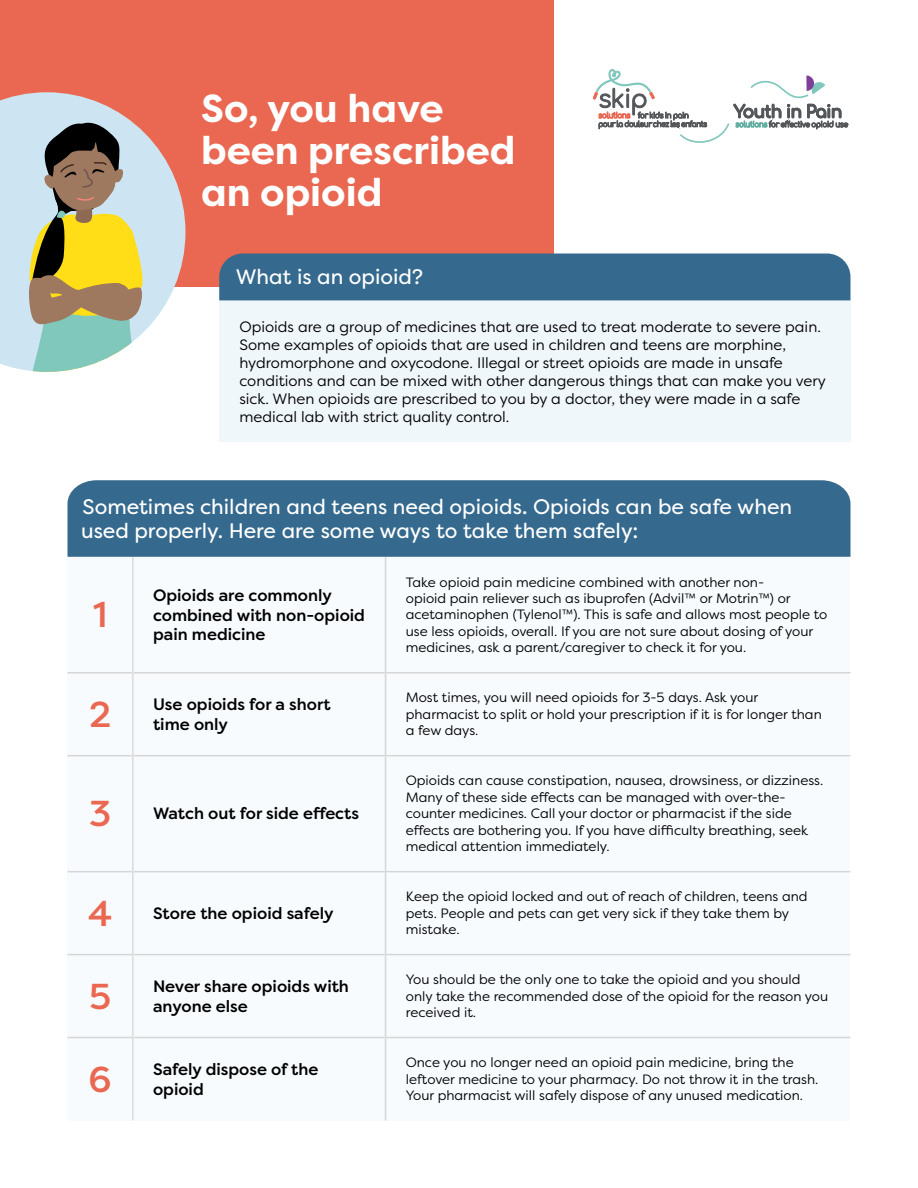
<style>
.page{position:relative;width:918px;height:1188px;background:#fff}
.page>*{position:absolute;margin:0;border:0;box-sizing:border-box;transform-origin:0 0}
.t1{font:700 39px/42px "Filson Pro";color:#fff}
.t2{font:500 36px "Filson Pro";color:#ea6852}
.t3{font:21px/24px "Filson Pro";color:#fff}
.t4{font:500 16.5px/19.5px "Filson Pro";color:#000}
.t5{font:15px/18px "Filson Pro";color:#000}
.t6{font:13.5px/16.5px "Filson Pro";color:#000}
.s1{font-size:36px;color:#ea6852}
</style>
<div class="page">
<div style="left:0;top:0;width:554px;height:287px;background:#ea6852"></div>
<div style="left:68px;top:557px;width:782px;height:563px;background:#f7fbfd"></div>
<hr style="left:385px;top:557px;width:1px;height:115px;background:#d6d6d6">
<hr style="left:68px;top:672px;width:64px;height:2px;background:#d6d6d6">
<hr style="left:134px;top:672px;width:252px;height:2px;background:#d6d6d6">
<hr style="left:386px;top:672px;width:464px;height:2px;background:#d6d6d6">
<hr style="left:385px;top:673px;width:1px;height:82px;background:#d6d6d6">
<hr style="left:68px;top:755px;width:64px;height:1px;background:#d6d6d6">
<hr style="left:134px;top:755px;width:252px;height:1px;background:#d6d6d6">
<hr style="left:386px;top:755px;width:464px;height:1px;background:#d6d6d6">
<hr style="left:385px;top:756px;width:1px;height:115px;background:#d6d6d6">
<hr style="left:68px;top:871px;width:64px;height:1px;background:#d6d6d6">
<hr style="left:134px;top:871px;width:252px;height:1px;background:#d6d6d6">
<hr style="left:386px;top:871px;width:464px;height:1px;background:#d6d6d6">
<hr style="left:385px;top:872px;width:1px;height:82px;background:#d6d6d6">
<hr style="left:68px;top:954px;width:64px;height:1px;background:#d6d6d6">
<hr style="left:134px;top:954px;width:252px;height:1px;background:#d6d6d6">
<hr style="left:386px;top:954px;width:464px;height:1px;background:#d6d6d6">
<hr style="left:385px;top:955px;width:1px;height:82px;background:#d6d6d6">
<hr style="left:68px;top:1037px;width:64px;height:1px;background:#d6d6d6">
<hr style="left:134px;top:1037px;width:252px;height:1px;background:#d6d6d6">
<hr style="left:386px;top:1037px;width:464px;height:1px;background:#d6d6d6">
<hr style="left:385px;top:1038px;width:1px;height:82px;background:#d6d6d6">
<hr style="left:132px;top:557px;width:2px;height:116px;background:#dbdbdb">
<hr style="left:132px;top:673px;width:2px;height:83px;background:#dbdbdb">
<hr style="left:132px;top:756px;width:2px;height:116px;background:#dbdbdb">
<hr style="left:132px;top:872px;width:2px;height:83px;background:#dbdbdb">
<hr style="left:132px;top:955px;width:2px;height:83px;background:#dbdbdb">
<hr style="left:132px;top:1038px;width:2px;height:82px;background:#dbdbdb">
<div style="left:219px;top:300px;width:631px;height:142px;background:#f0f7fb"></div>
<svg style="left:593px;top:69px;width:255px;height:74px"></svg>
<svg style="left:0;top:92px;width:185px;height:273px;fill:#cde5f2"></svg>
<svg style="left:4px;top:121px;width:151px;height:251px;background:#b2b799"></svg>
<div style="left:219px;top:254px;width:631px;height:46px;background:#356a8e"></div>
<div style="left:68px;top:480px;width:783px;height:77px;background:#356a8e"></div>
<h1 class="t1" style="left:201px;top:88px;width:316px">So, you have been prescribed an opioid</h1>
<h3 class="t3" style="left:236px;top:265px;width:189px">What is an opioid?</h3>
<p class="t5" style="left:239px;top:317px;width:588px">Opioids are a group of medicines that are used to treat moderate to severe pain.<br>Some examples of opioids that are used in children and teens are morphine, hydromorphone and oxycodone. Illegal or street opioids are made in unsafe conditions and can be mixed with other dangerous things that can make you very sick. When opioids are prescribed to you by a doctor, they were made in a safe medical lab with strict quality control.</p>
<h3 class="t3" style="left:81px;top:494px;width:713px">Sometimes children and teens need opioids. Opioids can be safe when used properly. Here are some ways to take them safely:</h3>
<h2 class="t2" style="left:93px;top:590px;width:16px">1</h2>
<p class="t4" style="left:153px;top:585px;width:213px">Opioids are commonly combined with non-opioid pain medicine</p>
<p class="t6" style="left:406px;top:573px;width:423px">Take opioid pain medicine combined with another non-<br>opioid pain reliever such as ibuprofen (Advil™ or Motrin™) or acetaminophen (Tylenol™). This is safe and allows most people to use less opioids, overall. If you are not sure about dosing of your medicines, ask a parent/caregiver to check it for you.</p>
<h2 class="t2" style="left:89px;top:689px;width:24px">2</h2>
<p class="t4" style="left:153px;top:694px;width:179px">Use opioids for a short time only</p>
<p class="t6" style="left:406px;top:689px;width:418px">Most times, you will need opioids for 3-5 days. Ask your pharmacist to split or hold your prescription if it is for longer than a few days.</p>
<p class="t4" style="left:89px;top:804px;width:271px"><span class="s1">3</span> Watch out for side effects</p>
<p class="t6" style="left:406px;top:772px;width:419px">Opioids can cause constipation, nausea, drowsiness, or dizziness.<br>Many of these side effects can be managed with over-the&shy;counter medicines. Call your doctor or pharmacist if the side effects are bothering you. If you have difficulty breathing, seek medical attention immediately.</p>
<p class="t4" style="left:88px;top:903px;width:247px"><span class="s1">4</span> Store the opioid safely</p>
<p class="t6" style="left:406px;top:888px;width:403px">Keep the opioid locked and out of reach of children, teens and pets. People and pets can get very sick if they take them by mistake.</p>
<h2 class="t2" style="left:89px;top:971px;width:24px">5</h2>
<p class="t4" style="left:153px;top:976px;width:197px">Never share opioids with anyone else</p>
<p class="t6" style="left:406px;top:971px;width:424px">You should be the only one to take the opioid and you should only take the recommended dose of the opioid for the reason you received it.</p>
<h2 class="t2" style="left:89px;top:1054px;width:25px">6</h2>
<p class="t4" style="left:153px;top:1059px;width:167px">Safely dispose of the opioid</p>
<p class="t6" style="left:406px;top:1054px;width:414px">Once you no longer need an opioid pain medicine, bring the leftover medicine to your pharmacy. Do not throw it in the trash.<br>Your pharmacist will safely dispose of any unused medication.</p>
</div>
